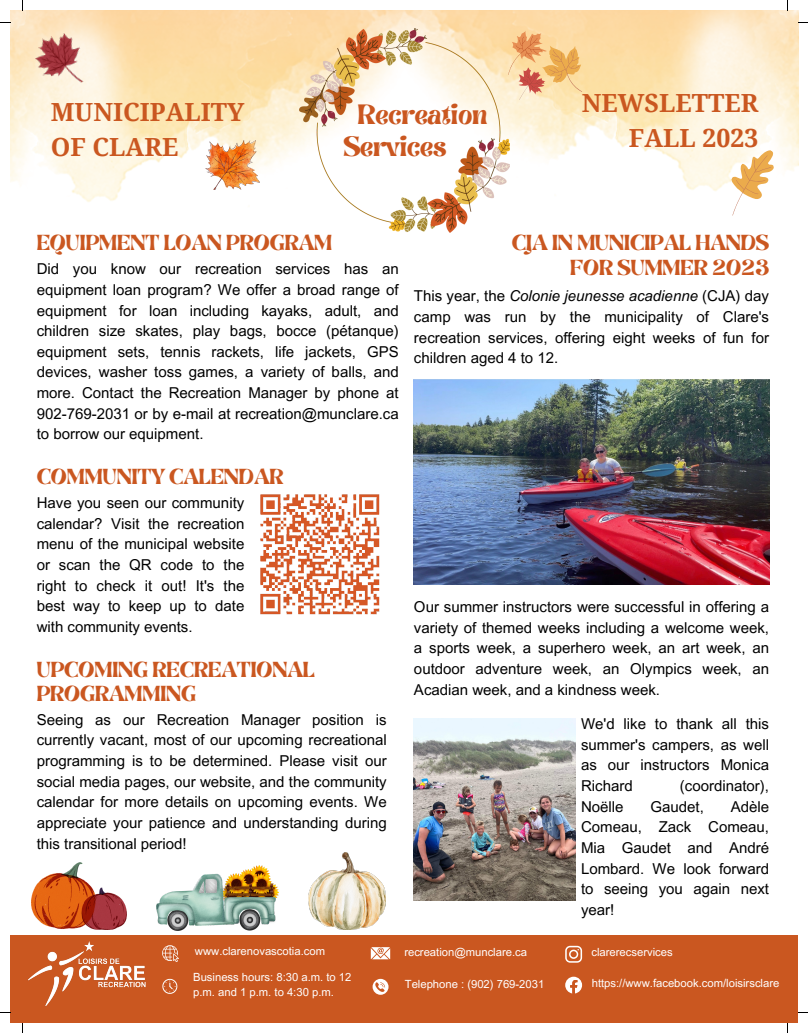
<style>
.page{position:relative;width:808px;height:1033px;background:#fff}
.page>*{position:absolute;margin:0;border:0;box-sizing:border-box;transform-origin:0 0}
.t1{font:700 25px/34.8px "Droid Serif";color:#ca5720;text-align:right}
.t2{font:22.5px "Brasika Display";color:#ca5720}
.t3{font:17.5px/24.4px "Brasika Display";color:#ca5720;text-align:right}
.t4{font:15px/20.6px "Arial MT Pro";color:#000;text-align:justify}
.t5{font:11.25px/15px "Arial MT Pro";color:#fff}
.s1{font-style:italic}
</style>
<div class="page">
<div style="left:11px;top:935px;width:787px;height:88px;background:#ca5720"></div>
<svg style="left:565px;top:976px;width:17px;height:17px"></svg>
<img style="left:28px;top:941px;width:118px;height:65px">
<svg style="left:162px;top:945px;width:17px;height:17px"></svg>
<svg style="left:162px;top:978px;width:15px;height:15px"></svg>
<svg style="left:371px;top:947px;width:19px;height:12px"></svg>
<svg style="left:372px;top:978px;width:16px;height:16px"></svg>
<svg style="left:565px;top:945px;width:17px;height:17px"></svg>
<img style="left:260px;top:494px;width:120px;height:121px">
<img style="left:413px;top:380px;width:356px;height:204px">
<img style="left:413px;top:718px;width:163px;height:182px">
<img style="left:31px;top:862px;width:96px;height:67px">
<img style="left:308px;top:852px;width:77px;height:77px">
<img style="left:157px;top:865px;width:121px;height:65px">
<img style="left:502px;top:10px;width:296px;height:181px">
<img style="left:10px;top:10px;width:492px;height:192px">
<img style="left:31px;top:31px;width:57px;height:60px">
<svg style="left:509px;top:31px;width:73px;height:69px;background:#f2c48c"></svg>
<svg style="left:726px;top:141px;width:61px;height:75px"></svg>
<img style="left:205px;top:141px;width:54px;height:49px">
<img style="left:299px;top:29px;width:210px;height:203px">
<p class="t1" style="left:51px;top:95px;width:195px">MUNICIPALITY</p>
<p class="t1" style="left:51px;top:130px;width:129px">OF CLARE</p>
<p class="t2" style="left:357px;top:97px;width:131px">Recreation</p>
<p class="t2" style="left:343px;top:129px;width:105px">Services</p>
<p class="t1" style="left:581px;top:86px;width:178px">NEWSLETTER<br>FALL 2023</p>
<p class="t3" style="left:37px;top:231px;width:297px">EQUIPMENT LOAN PROGRAM</p>
<p class="t4" style="left:37px;top:260px;width:363px">Did you know our recreation services has an equipment loan program? We offer a broad range of equipment for loan including kayaks, adult, and children size skates, play bags, bocce (pétanque) equipment sets, tennis rackets, life jackets, GPS devices, washer toss games, a variety of balls, and more. Contact the Recreation Manager by phone at 902-769-2031 or by e-mail at recreation@munclare.ca to borrow our equipment.</p>
<p class="t3" style="left:37px;top:465px;width:248px">COMMUNITY CALENDAR</p>
<p class="t4" style="left:37px;top:494px;width:209px">Have you seen our community calendar? Visit the recreation menu of the municipal website or scan the QR code to the right to check it out! It's the best way to keep up to date with community events.</p>
<p class="t3" style="left:37px;top:657px;width:279px;text-align:left">UPCOMING RECREATIONAL<br>PROGRAMMING</p>
<p class="t4" style="left:37px;top:711px;width:351px">Seeing as our Recreation Manager position is currently vacant, most of our upcoming recreational programming is to be determined. Please visit our social media pages, our website, and the community calendar for more details on upcoming events. We appreciate your patience and understanding during this transitional period!</p>
<p class="t3" style="left:512px;top:231px;width:258px">CJA IN MUNICIPAL HANDS<br>FOR SUMMER 2023</p>
<p class="t4" style="left:414px;top:288px;width:356px">This year, the <span class="s1">Colonie jeunesse acadienne</span> (CJA) day camp was run by the municipality of Clare's recreation services, offering eight weeks of fun for children aged 4 to 12.</p>
<p class="t4" style="left:414px;top:598px;width:356px">Our summer instructors were successful in offering a variety of themed weeks including a welcome week, a sports week, a superhero week, an art week, an outdoor adventure week, an Olympics week, an Acadian week, and a kindness week.</p>
<p class="t4" style="left:581px;top:715px;width:189px">We'd like to thank all this summer's campers, as well as our instructors Monica Richard</p>
<p class="t4" style="left:679px;top:777px;width:91px">(coordinator),</p>
<p class="t4" style="left:581px;top:798px;width:44px">Noëlle</p>
<p class="t4" style="left:650px;top:798px;width:55px">Gaudet,</p>
<p class="t4" style="left:581px;top:798px;width:189px;text-indent:150px">Adèle Comeau, Zack Comeau, Mia Gaudet and André Lombard. We look forward to seeing you again next year!</p>
<p class="t5" style="left:195px;top:945px;width:132px">www.clarenovascotia.com</p>
<p class="t5" style="left:193px;top:970px;width:160px">Business hours: 8:30 a.m. to 12 p.m. and 1 p.m. to 4:30 p.m.</p>
<p class="t5" style="left:404px;top:945px;width:124px">recreation@munclare.ca</p>
<p class="t5" style="left:405px;top:978px;width:141px">Telephone : (902) 769-2031</p>
<p class="t5" style="left:591px;top:977px;width:189px">https://www.facebook.com/loisirsclare</p>
<p class="t5" style="left:591px;top:945px;width:83px">clarerecservices</p>
</div>
